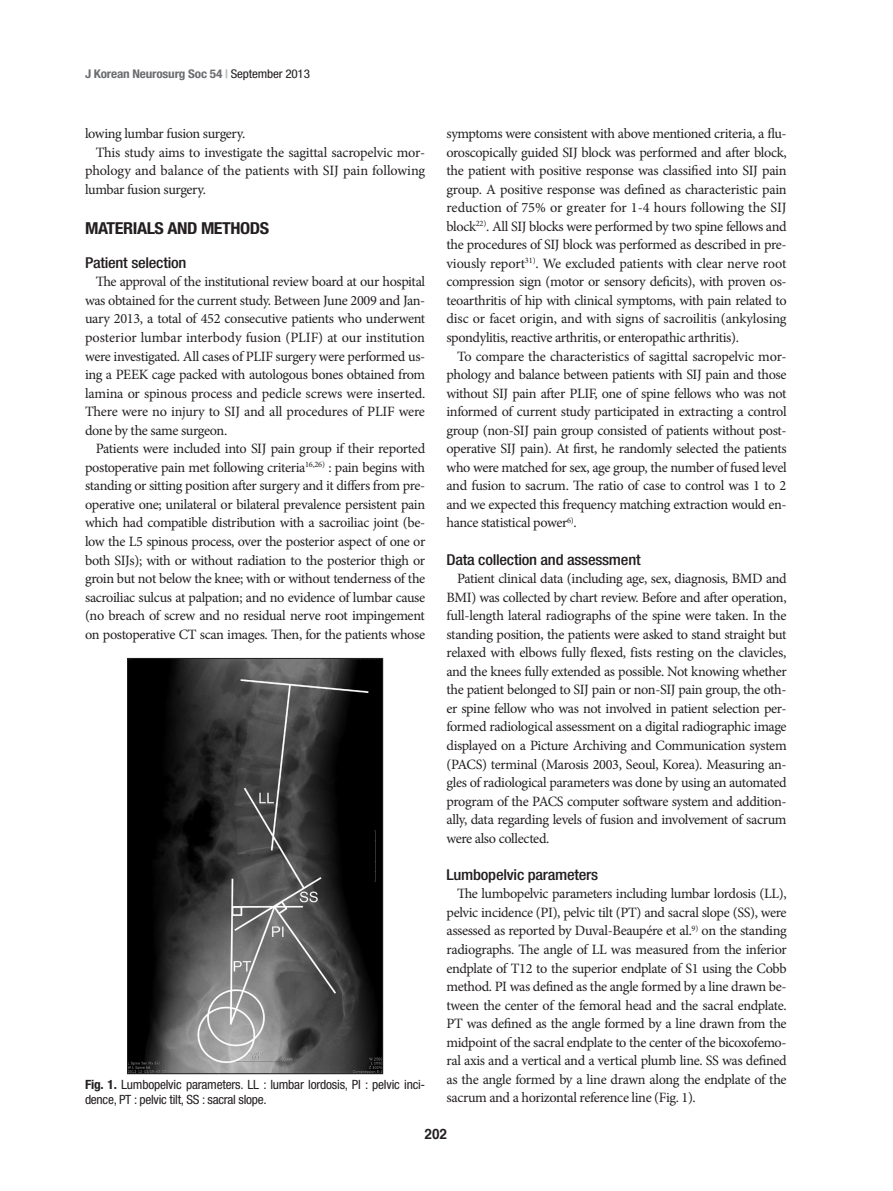
<style>
.page{position:relative;width:893px;height:1191px;background:#fff}
.page>*{position:absolute;margin:0;border:0;box-sizing:border-box;transform-origin:0 0}
.중제_JKNS{font:700 condensed 16.5px "Helvetica Neue LT Std";letter-spacing:-.025em;color:#231f20;scale:1.1 1}
.소제목_JKNS{font:500 condensed 15px "Helvetica Neue LT Std";letter-spacing:-.015em;color:#231f20;scale:1.1 1}
.본문_JKNS{font:14.25px/18.6px "Minion Pro";letter-spacing:-.025em;color:#231f20;text-align:justify}
.t1{font:700 14.25px "Helvetica";color:#231f20;scale:.95 1}
.사진설명_JKNS{font:condensed 12.75px/15px "Helvetica Neue LT Std";letter-spacing:-.015em;color:#231f20;scale:1.05 1}
.t2{font:700 condensed 12px "Helvetica Neue LT Std";letter-spacing:-.015em;color:#6c6d70;scale:1.1 1}
.s1{color:#bcbdc0}
.s2{font-weight:400;color:#231f20}
.s3{font-weight:700}
</style>
<div class="page">
<img style="left:129px;top:660px;width:252px;height:412px">
<div style="left:127px;top:658px;width:256px;height:416px;border:1px solid #231f20"></div>
<p class="t2" style="left:85px;top:66px;width:206px">J Korean Neurosurg Soc 54 <span class="s1">|</span> <span class="s2">September 2013</span></p>
<p class="본문_JKNS" style="left:85px;top:124px;width:162px">lowing lumbar fusion surgery.</p>
<p class="본문_JKNS" style="left:85px;top:143px;width:342px;text-indent:11px">This study aims to investigate the sagittal sacropelvic mor&shy;phology and balance of the patients with SIJ pain following lumbar fusion surgery.</p>
<p class="중제_JKNS" style="left:85px;top:219px;width:169px">MATERIALS AND METHODS</p>
<p class="소제목_JKNS" style="left:85px;top:253px;width:94px">Patient selection</p>
<p class="본문_JKNS" style="left:85px;top:272px;width:342px;text-indent:11px">The approval of the institutional review board at our hospital was obtained for the current study. Between June 2009 and Jan&shy;uary 2013, a total of 452 consecutive patients who underwent posterior lumbar interbody fusion (PLIF) at our institution were investigated. All cases of PLIF surgery were performed us&shy;ing a PEEK cage packed with autologous bones obtained from lamina or spinous process and pedicle screws were inserted.<br>There were no injury to SIJ and all procedures of PLIF were done by the same surgeon.</p>
<p class="본문_JKNS" style="left:85px;top:439px;width:342px;text-indent:11px">Patients were included into SIJ pain group if their reported postoperative pain met following criteria<sup>16,26)</sup> : pain begins with standing or sitting position after surgery and it differs from pre&shy;operative one; unilateral or bilateral prevalence persistent pain which had compatible distribution with a sacroiliac joint (be&shy;low the L5 spinous process, over the posterior aspect of one or both SIJs); with or without radiation to the posterior thigh or groin but not below the knee; with or without tenderness of the sacroiliac sulcus at palpation; and no evidence of lumbar cause (no breach of screw and no residual nerve root impingement on postoperative CT scan images. Then, for the patients whose</p>
<p class="사진설명_JKNS" style="left:85px;top:1076px;width:325px"><span class="s3">Fig. 1.</span> Lumbopelvic parameters. LL : lumbar lordosis, PI : pelvic inci&shy;dence, PT : pelvic tilt, SS : sacral slope.</p>
<p class="본문_JKNS" style="left:446px;top:124px;width:342px">symptoms were consistent with above mentioned criteria, a flu&shy;oroscopically guided SIJ block was performed and after block, the patient with positive response was classified into SIJ pain group. A positive response was defined as characteristic pain reduction of 75% or greater for 1-4 hours following the SIJ block<sup>22)</sup>. All SIJ blocks were performed by two spine fellows and the procedures of SIJ block was performed as described in pre&shy;viously report<sup>31)</sup>. We excluded patients with clear nerve root compression sign (motor or sensory deficits), with proven os&shy;teoarthritis of hip with clinical symptoms, with pain related to disc or facet origin, and with signs of sacroilitis (ankylosing spondylitis, reactive arthritis, or enteropathic arthritis).</p>
<p class="본문_JKNS" style="left:446px;top:347px;width:342px;text-indent:11px">To compare the characteristics of sagittal sacropelvic mor&shy;phology and balance between patients with SIJ pain and those without SIJ pain after PLIF, one of spine fellows who was not informed of current study participated in extracting a control group (non-SIJ pain group consisted of patients without post&shy;operative SIJ pain). At first, he randomly selected the patients who were matched for sex, age group, the number of fused level and fusion to sacrum. The ratio of case to control was 1 to 2 and we expected this frequency matching extraction would en&shy;hance statistical power<sup>6)</sup>.</p>
<p class="소제목_JKNS" style="left:446px;top:550px;width:178px">Data collection and assessment</p>
<p class="본문_JKNS" style="left:446px;top:569px;width:342px;text-indent:11px">Patient clinical data (including age, sex, diagnosis, BMD and BMI) was collected by chart review. Before and after operation, full-length lateral radiographs of the spine were taken. In the standing position, the patients were asked to stand straight but relaxed with elbows fully flexed, fists resting on the clavicles, and the knees fully extended as possible. Not knowing whether the patient belonged to SIJ pain or non-SIJ pain group, the oth&shy;er spine fellow who was not involved in patient selection per&shy;formed radiological assessment on a digital radiographic image displayed on a Picture Archiving and Communication system (PACS) terminal (Marosis 2003, Seoul, Korea). Measuring an&shy;gles of radiological parameters was done by using an automated program of the PACS computer software system and addition&shy;ally, data regarding levels of fusion and involvement of sacrum were also collected.</p>
<p class="소제목_JKNS" style="left:446px;top:865px;width:139px">Lumbopelvic parameters</p>
<p class="본문_JKNS" style="left:446px;top:884px;width:342px;text-indent:11px">The lumbopelvic parameters including lumbar lordosis (LL), pelvic incidence (PI), pelvic tilt (PT) and sacral slope (SS), were assessed as reported by Duval-Beaupére et al.<sup>9)</sup> on the standing radiographs. The angle of LL was measured from the inferior endplate of T12 to the superior endplate of S1 using the Cobb method. PI was defined as the angle formed by a line drawn be&shy;tween the center of the femoral head and the sacral endplate.<br>PT was defined as the angle formed by a line drawn from the midpoint of the sacral endplate to the center of the bicoxofemo&shy;ral axis and a vertical and a vertical plumb line. SS was defined as the angle formed by a line drawn along the endplate of the sacrum and a horizontal reference line (Fig. 1).</p>
<p class="t1" style="left:425px;top:1123px;width:25px">202</p>
</div>
